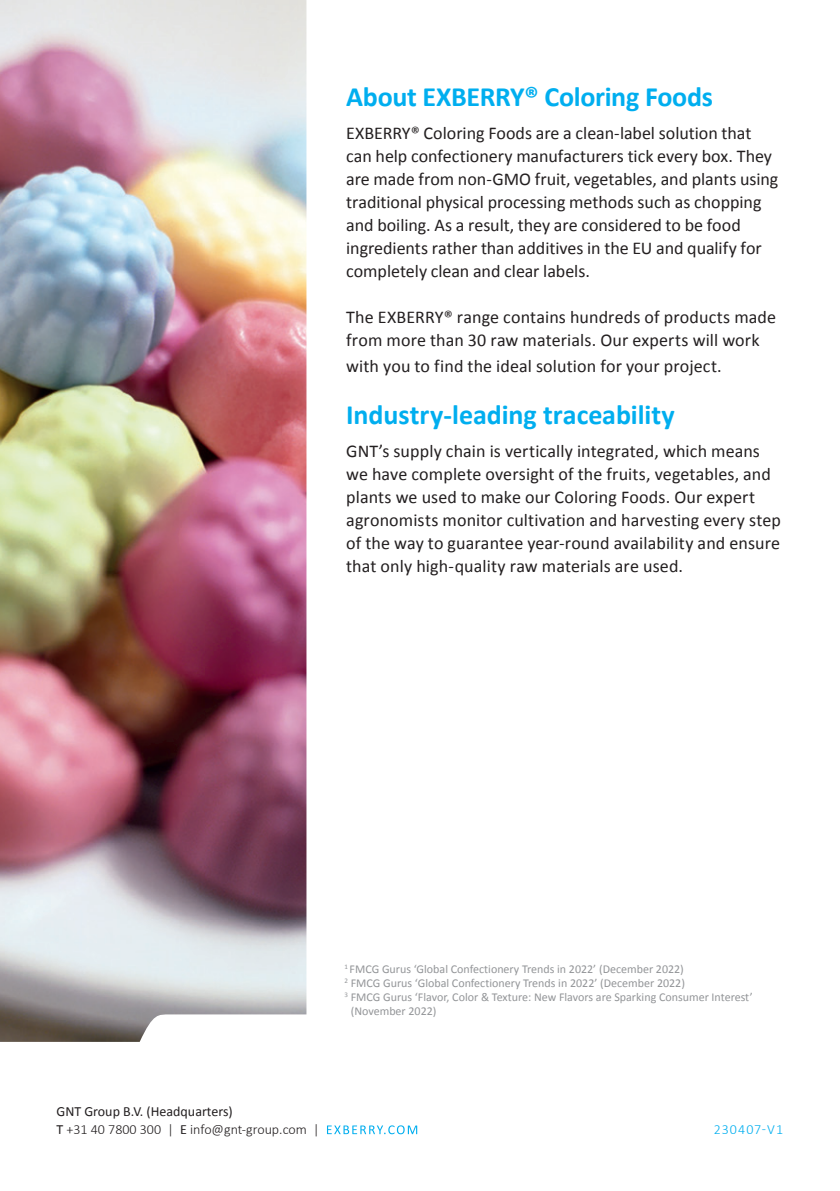
<style>
.page{position:relative;width:840px;height:1191px;background:#fff}
.page>*{position:absolute;margin:0;border:0;box-sizing:border-box;transform-origin:0 0}
.t1{font:700 28px "Calibri";letter-spacing:-.005em;color:#00aeef}
.t2{font:18px/23px "Calibri";letter-spacing:.005em;color:#231f20}
.t3{font:300 14px/18px "Calibri";color:#231f20}
.t4{font:300 14px "Calibri";letter-spacing:.075em;color:#00aeef}
.t5{font:12px "Calibri";color:#939598}
.s1{font-weight:400}
</style>
<div class="page">
<svg style="left:327px;top:1125px;width:90px;height:9px"></svg>
<img style="left:0;top:0;width:306px;height:1042px">
<h1 class="t1" style="left:346px;top:77px;width:368px">About EXBERRY® Coloring Foods</h1>
<p class="t2" style="left:346px;top:121px;width:433px">EXBERRY® Coloring Foods are a clean-label solution that can help confectionery manufacturers tick every box. They are made from non-GMO fruit, vegetables, and plants using traditional physical processing methods such as chopping and boiling. As a result, they are considered to be food ingredients rather than additives in the EU and qualify for completely clean and clear labels.</p>
<p class="t2" style="left:346px;top:305px;width:431px">The EXBERRY® range contains hundreds of products made from more than 30 raw materials. Our experts will work</p>
<p class="t2" style="left:346px;top:354px;width:377px">with you to find the ideal solution for your project.</p>
<h1 class="t1" style="left:346px;top:395px;width:330px">Industry-leading traceability</h1>
<p class="t2" style="left:346px;top:439px;width:436px">GNT’s supply chain is vertically integrated, which means we have complete oversight of the fruits, vegetables, and plants we used to make our Coloring Foods. Our expert agronomists monitor cultivation and harvesting every step of the way to guarantee year-round availability and ensure that only high-quality raw materials are used.</p>
<p class="t5" style="left:344px;top:960px;width:341px"><sup>1</sup> FMCG Gurus ‘Global Confectionery Trends in 2022’ (December 2022)</p>
<p class="t5" style="left:344px;top:974px;width:342px"><sup>2</sup> FMCG Gurus ‘Global Confectionery Trends in 2022’ (December 2022)</p>
<p class="t5" style="left:344px;top:988px;width:409px"><sup>3</sup> FMCG Gurus ‘Flavor, Color &amp; Texture: New Flavors are Sparking Consumer Interest’</p>
<p class="t5" style="left:350px;top:1002px;width:87px">(November 2022)</p>
<p class="t3" style="left:56px;top:1102px;width:264px"><span class="s1">GNT Group B.V. (Headquarters)<br>T</span> +31 40 7800 300 | <span class="s1">E</span> info@gnt-group.com |</p>
<p class="t4" style="left:713px;top:1121px;width:71px">230407-V1</p>
</div>
